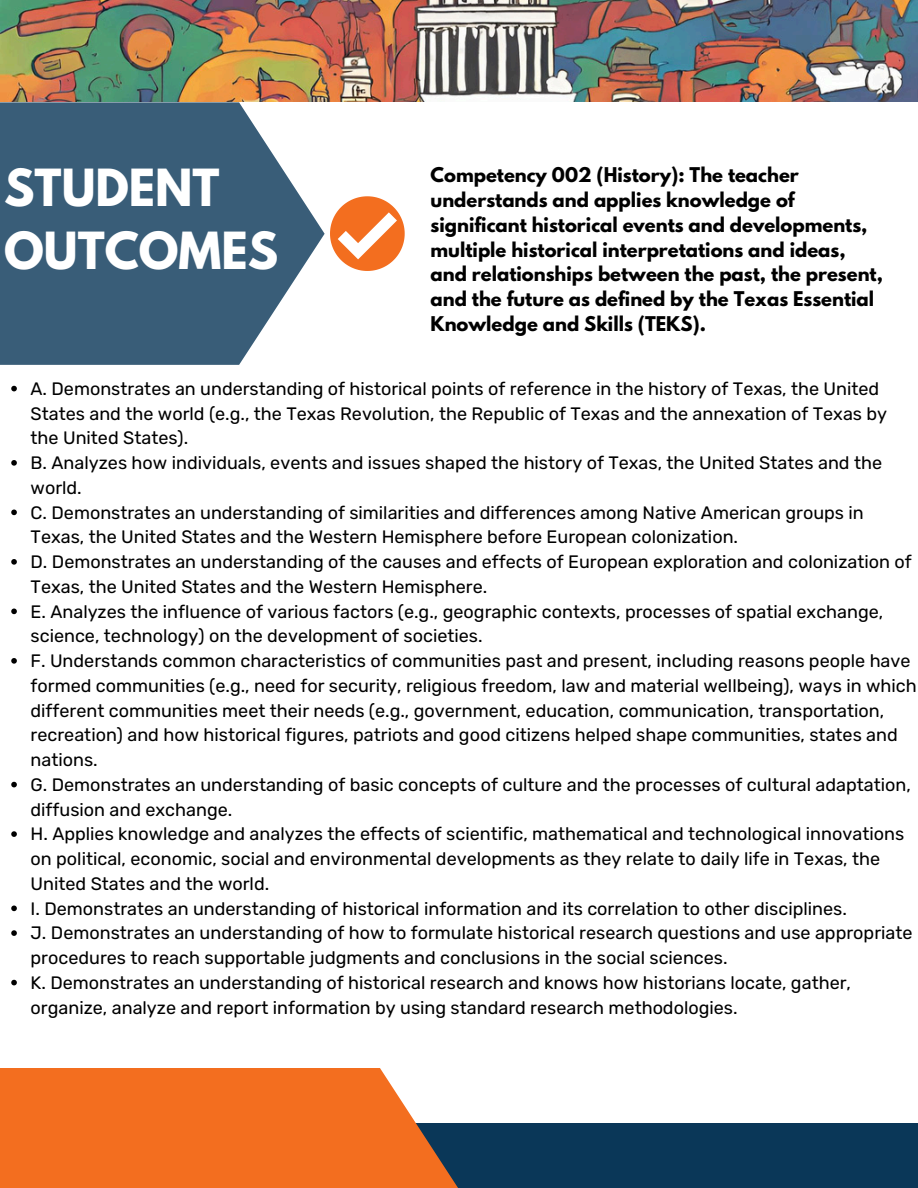
<style>
.page{position:relative;width:918px;height:1188px;background:#fff}
.page>*{position:absolute;margin:0;border:0;box-sizing:border-box;transform-origin:0 0}
.t1{font:700 45.3px/63px "League Spartan";color:#fff}
.t2{font:18px/24.8px "Rubik";color:#000}
.t3{font:700 18px/24.8px "League Spartan";color:#000}
</style>
<div class="page">
<img style="left:0;top:0;width:918px;height:102px">
<svg style="left:0;top:102px;width:325px;height:263px;background:#53728a"></svg>
<div style="left:8px;top:1123px;width:910px;height:65px;background:#0a3758"></div>
<div style="left:0;top:1068px;width:459px;height:120px;background:#f36e1f"></div>
<svg style="left:330px;top:196px;width:74px;height:75px"></svg>
<svg style="left:11px;top:386px;width:6px;height:5px"></svg>
<svg style="left:11px;top:460px;width:6px;height:6px"></svg>
<svg style="left:11px;top:510px;width:6px;height:5px"></svg>
<svg style="left:11px;top:559px;width:6px;height:6px"></svg>
<svg style="left:11px;top:609px;width:6px;height:5px"></svg>
<svg style="left:11px;top:658px;width:6px;height:6px"></svg>
<svg style="left:11px;top:782px;width:6px;height:5px"></svg>
<svg style="left:11px;top:831px;width:6px;height:6px"></svg>
<svg style="left:11px;top:906px;width:6px;height:5px"></svg>
<svg style="left:11px;top:930px;width:6px;height:6px"></svg>
<svg style="left:11px;top:980px;width:6px;height:5px"></svg>
<p class="t1" style="left:4px;top:162px;width:276px">STUDENT<br>OUTCOMES</p>
<h1 class="t3" style="left:431px;top:165px;width:454px">Competency 002 (History): The teacher understands and applies knowledge of significant historical events and developments, multiple historical interpretations and ideas, and relationships between the past, the present, and the future as defined by the Texas Essential Knowledge and Skills (TEKS).</h1>
<p class="t2" style="left:31px;top:376px;width:858px">A. Demonstrates an understanding of historical points of reference in the history of Texas, the United<br>States and the world (e.g., the Texas Revolution, the Republic of Texas and the annexation of Texas by the United States).</p>
<h2 class="t2" style="left:31px;top:450px;width:853px">B. Analyzes how individuals, events and issues shaped the history of Texas, the United States and the world.</h2>
<p class="t2" style="left:31px;top:500px;width:835px">C. Demonstrates an understanding of similarities and differences among Native American groups in<br>Texas, the United States and the Western Hemisphere before European colonization.</p>
<p class="t2" style="left:31px;top:549px;width:883px">D. Demonstrates an understanding of the causes and effects of European exploration and colonization of<br>Texas, the United States and the Western Hemisphere.</p>
<p class="t2" style="left:31px;top:599px;width:854px">E. Analyzes the influence of various factors (e.g., geographic contexts, processes of spatial exchange, science, technology) on the development of societies.</p>
<p class="t2" style="left:31px;top:648px;width:888px">F. Understands common characteristics of communities past and present, including reasons people have formed communities (e.g., need for security, religious freedom, law and material wellbeing), ways in which different communities meet their needs (e.g., government, education, communication, transportation, recreation) and how historical figures, patriots and good citizens helped shape communities, states and nations.</p>
<p class="t2" style="left:31px;top:772px;width:882px">G. Demonstrates an understanding of basic concepts of culture and the processes of cultural adaptation, diffusion and exchange.</p>
<p class="t2" style="left:31px;top:822px;width:875px">H. Applies knowledge and analyzes the effects of scientific, mathematical and technological innovations on political, economic, social and environmental developments as they relate to daily life in Texas, the<br>United States and the world.</p>
<p class="t2" style="left:31px;top:896px;width:818px">I. Demonstrates an understanding of historical information and its correlation to other disciplines.</p>
<p class="t2" style="left:31px;top:921px;width:884px">J. Demonstrates an understanding of how to formulate historical research questions and use appropriate procedures to reach supportable judgments and conclusions in the social sciences.</p>
<p class="t2" style="left:31px;top:970px;width:822px">K. Demonstrates an understanding of historical research and knows how historians locate, gather, organize, analyze and report information by using standard research methodologies.</p>
</div>
